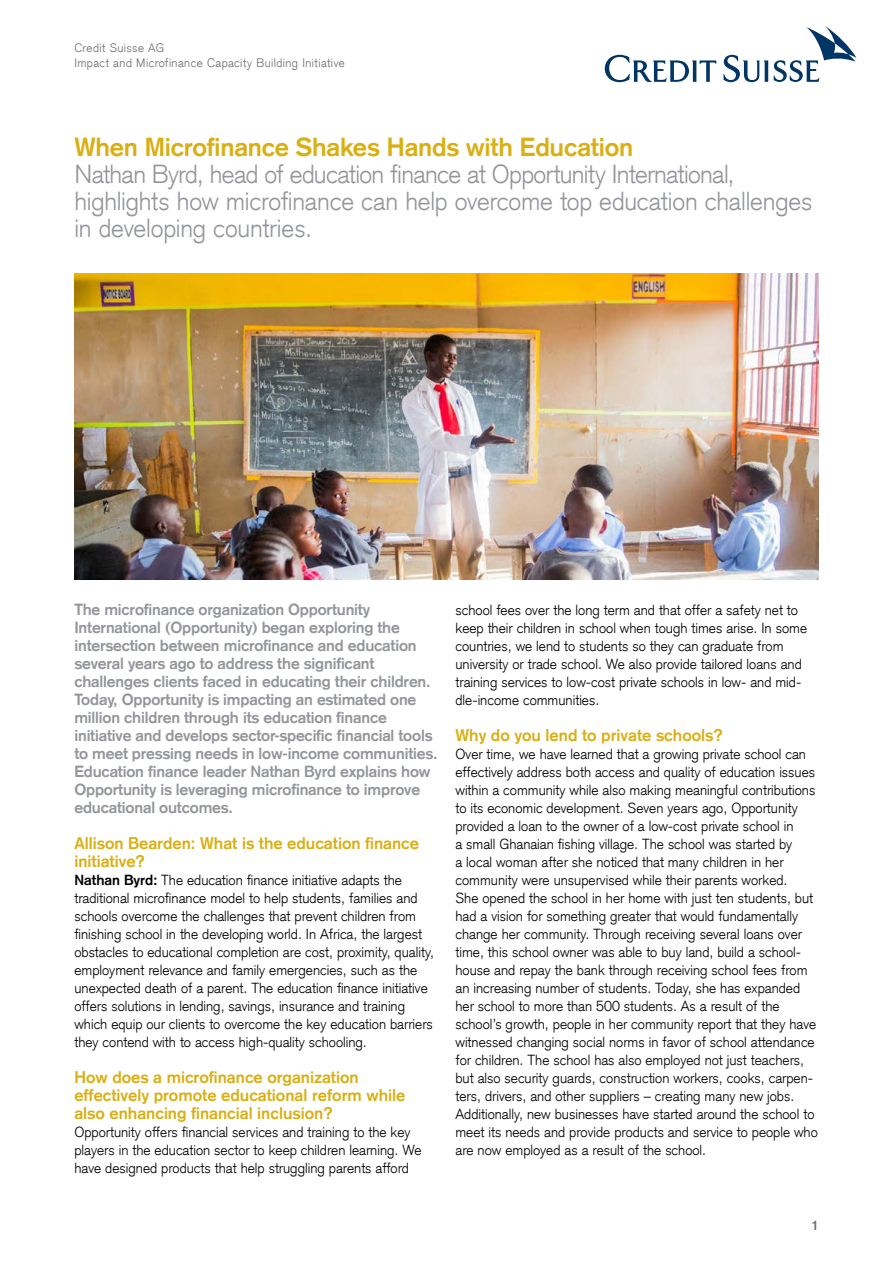
<style>
.page{position:relative;width:893px;height:1263px;background:#fff}
.page>*{position:absolute;margin:0;border:0;box-sizing:border-box;transform-origin:0 0}
.t1{font:300 25.5px/27px "Credit Suisse Type";letter-spacing:-.01em;color:#939598}
.t2{font:700 25.5px "Credit Suisse Type";letter-spacing:-.01em;color:#daaf14}
.t3{font:700 16.5px/18px "Credit Suisse Type";color:#daaf14}
.t4{font:700 15.75px/18px "Credit Suisse Type";letter-spacing:-.01em;color:#939598}
.t5{font:300 14.25px/18px "Credit Suisse Type";color:#000}
.t6{font:700 13.5px "Credit Suisse Type";color:#6d6e71}
.t7{font:300 12px/15px "Credit Suisse Type";letter-spacing:.035em;color:#6d6e71}
.s1{font-weight:700}
</style>
<div class="page">
<img style="left:74px;top:273px;width:745px;height:306px">
<svg style="left:605px;top:26px;width:251px;height:56px"></svg>
<p class="t7" style="left:74px;top:40px;width:272px">Credit Suisse AG<br>Impact and Microfinance Capacity Building Initiative</p>
<h1 class="t2" style="left:74px;top:132px;width:560px">When Microfinance Shakes Hands with Education</h1>
<h1 class="t1" style="left:74px;top:161px;width:740px">Nathan Byrd, head of education finance at Opportunity International, highlights how microfinance can help overcome top education challenges in developing countries.</h1>
<p class="t4" style="left:74px;top:601px;width:365px">The microfinance organization Opportunity International (Opportunity) began exploring the intersection between microfinance and education several years ago to address the significant challenges clients faced in educating their children.<br>Today, Opportunity is impacting an estimated one million children through its education finance initiative and develops sector-specific financial tools to meet pressing needs in low-income communities.<br>Education finance leader Nathan Byrd explains how Opportunity is leveraging microfinance to improve educational outcomes.</p>
<p class="t3" style="left:74px;top:834px;width:346px">Allison Bearden: What is the education finance initiative?</p>
<p class="t5" style="left:74px;top:871px;width:361px"><span class="s1">Nathan Byrd:</span> The education finance initiative adapts the traditional microfinance model to help students, families and schools overcome the challenges that prevent children from finishing school in the developing world. In Africa, the largest obstacles to educational completion are cost, proximity, quality, employment relevance and family emergencies, such as the unexpected death of a parent. The education finance initiative offers solutions in lending, savings, insurance and training which equip our clients to overcome the key education barriers they contend with to access high-quality schooling.</p>
<p class="t3" style="left:74px;top:1068px;width:332px">How does a microfinance organization effectively promote educational reform while also enhancing financial inclusion?</p>
<p class="t5" style="left:74px;top:1123px;width:349px">Opportunity offers financial services and training to the key players in the education sector to keep children learning. We have designed products that help struggling parents afford</p>
<p class="t5" style="left:455px;top:601px;width:353px">school fees over the long term and that offer a safety net to keep their children in school when tough times arise. In some countries, we lend to students so they can graduate from university or trade school. We also provide tailored loans and training services to low-cost private schools in low- and mid&shy;dle-income communities.</p>
<p class="t3" style="left:455px;top:726px;width:269px">Why do you lend to private schools?</p>
<p class="t5" style="left:455px;top:745px;width:364px">Over time, we have learned that a growing private school can effectively address both access and quality of education issues within a community while also making meaningful contributions to its economic development. Seven years ago, Opportunity provided a loan to the owner of a low-cost private school in<br>a small Ghanaian fishing village. The school was started by<br>a local woman after she noticed that many children in her community were unsupervised while their parents worked.<br>She opened the school in her home with just ten students, but had a vision for something greater that would fundamentally change her community. Through receiving several loans over time, this school owner was able to buy land, build a school&shy;house and repay the bank through receiving school fees from an increasing number of students. Today, she has expanded her school to more than 500 students. As a result of the school’s growth, people in her community report that they have witnessed changing social norms in favor of school attendance for children. The school has also employed not just teachers, but also security guards, construction workers, cooks, carpen&shy;ters, drivers, and other suppliers – creating many new jobs.<br>Additionally, new businesses have started around the school to meet its needs and provide products and service to people who are now employed as a result of the school.</p>
<p class="t6" style="left:811px;top:1217px;width:9px">1</p>
</div>
